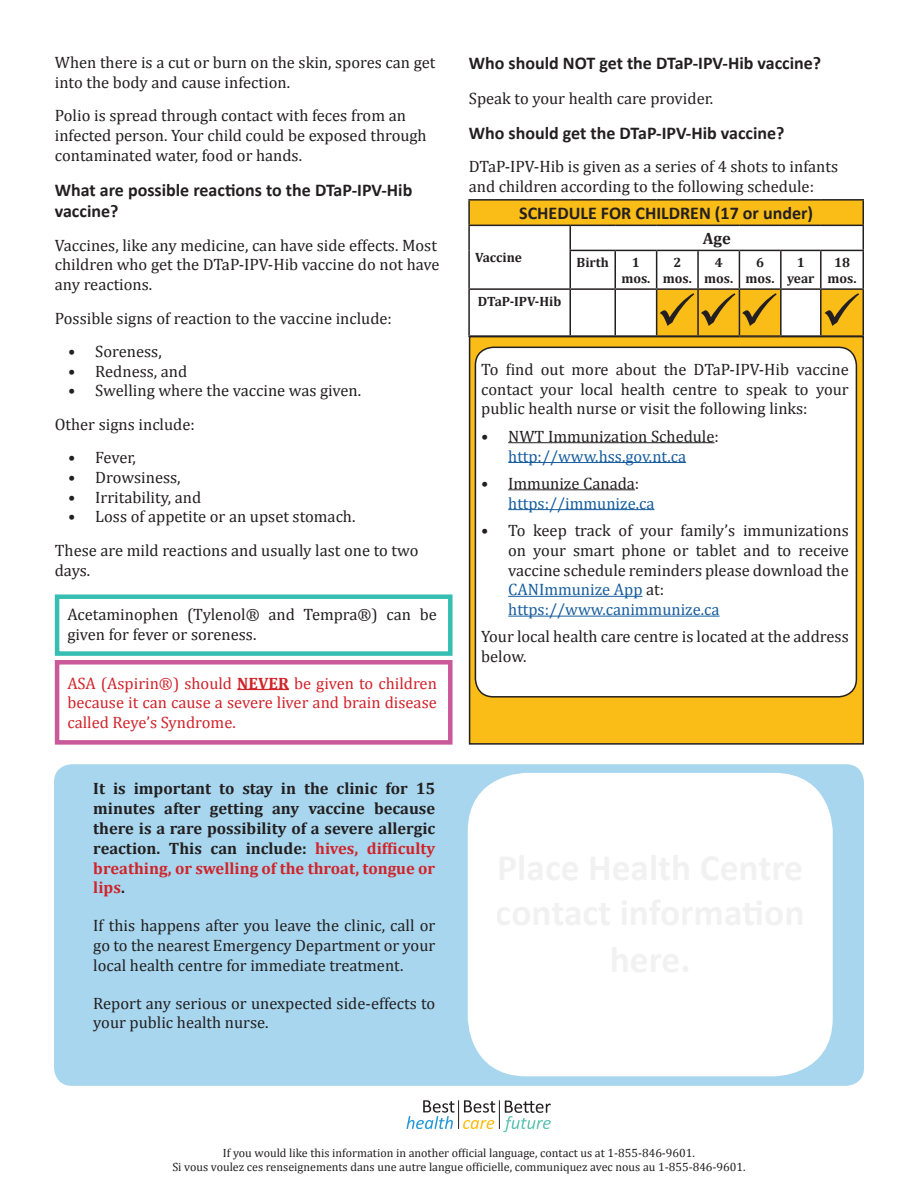
<style>
.page{position:relative;width:918px;height:1188px;background:#fff}
.page>*{position:absolute;margin:0;border:0;box-sizing:border-box;transform-origin:0 0}
.t1{font:51px "Wingdings";color:#231f20}
.t2{font:700 18px/21.6px "Calibri";color:#231f20}
.t3{font:16.5px/19.8px "Cambria";color:#231f20}
.t4{font:700 16.5px/19.8px "Cambria";color:#231f20;text-align:justify}
.t5{font:16.5px/19.8px "Cambria";color:#d1232a;text-align:justify}
.t6{font:16.5px "Cambria";color:#175d9e}
.t7{font:700 13.5px/16.2px "Cambria";color:#231f20;text-align:center}
.t8{font:12px/14.4px "Cambria";color:#231f20;text-align:center}
.s1{font-weight:700}
.s2{color:#d1232a}
.s3{color:#175d9e}
</style>
<div class="page">
<div style="left:55px;top:594px;width:398px;height:62px;border:4px solid #36beb3"></div>
<div style="left:55px;top:660px;width:398px;height:85px;border:4px solid #c95999"></div>
<hr style="left:237px;top:689px;width:52px;height:1px;background:#d1232a">
<div style="left:54px;top:764px;width:810px;height:322px;background:#a7d6ee;border-radius:18px"></div>
<div style="left:468px;top:773px;width:365px;height:303px;background:#fff;border-radius:58px"></div>
<div style="left:469px;top:336px;width:395px;height:409px;background:#fabd17;border:2px solid #231f20"></div>
<div style="left:475px;top:347px;width:381px;height:350px;background:#fff;border-radius:18px"></div>
<div style="left:475px;top:347px;width:382px;height:351px;border:2px solid #231f20;border-radius:18px"></div>
<hr style="left:508px;top:442px;width:207px;height:1px;background:#231f20">
<hr style="left:508px;top:462px;width:178px;height:1px;background:#175d9e">
<hr style="left:508px;top:489px;width:127px;height:1px;background:#231f20">
<hr style="left:508px;top:509px;width:147px;height:1px;background:#175d9e">
<hr style="left:508px;top:596px;width:135px;height:1px;background:#175d9e">
<hr style="left:508px;top:616px;width:212px;height:1px;background:#175d9e">
<div style="left:469px;top:200px;width:394px;height:25px;background:#fabd17"></div>
<svg style="left:657px;top:290px;width:205px;height:45px"></svg>
<div style="left:739px;top:289px;width:42px;height:47px;background:#fabd17"></div>
<hr style="left:468px;top:199px;width:102px;height:2px;background:#231f20">
<hr style="left:468px;top:201px;width:2px;height:24px;background:#231f20">
<hr style="left:570px;top:199px;width:45px;height:2px;background:#231f20">
<hr style="left:615px;top:199px;width:42px;height:2px;background:#231f20">
<hr style="left:657px;top:199px;width:41px;height:2px;background:#231f20">
<hr style="left:698px;top:199px;width:41px;height:2px;background:#231f20">
<hr style="left:739px;top:199px;width:42px;height:2px;background:#231f20">
<hr style="left:781px;top:199px;width:40px;height:2px;background:#231f20">
<hr style="left:821px;top:199px;width:43px;height:2px;background:#231f20">
<hr style="left:862px;top:201px;width:2px;height:24px;background:#231f20">
<hr style="left:468px;top:225px;width:102px;height:1px;background:#231f20">
<hr style="left:468px;top:226px;width:2px;height:24px;background:#231f20">
<hr style="left:570px;top:225px;width:45px;height:1px;background:#231f20">
<hr style="left:569px;top:226px;width:2px;height:24px;background:#231f20">
<hr style="left:615px;top:225px;width:42px;height:1px;background:#231f20">
<hr style="left:657px;top:225px;width:41px;height:1px;background:#231f20">
<hr style="left:698px;top:225px;width:41px;height:1px;background:#231f20">
<hr style="left:739px;top:225px;width:42px;height:1px;background:#231f20">
<hr style="left:781px;top:225px;width:40px;height:1px;background:#231f20">
<hr style="left:821px;top:225px;width:43px;height:1px;background:#231f20">
<hr style="left:862px;top:226px;width:2px;height:24px;background:#231f20">
<hr style="left:468px;top:250px;width:2px;height:38px;background:#231f20">
<hr style="left:569px;top:250px;width:46px;height:1px;background:#231f20">
<hr style="left:569px;top:251px;width:2px;height:37px;background:#231f20">
<hr style="left:615px;top:250px;width:42px;height:1px;background:#231f20">
<hr style="left:614px;top:251px;width:2px;height:37px;background:#231f20">
<hr style="left:657px;top:250px;width:41px;height:1px;background:#231f20">
<hr style="left:656px;top:251px;width:1px;height:37px;background:#231f20">
<hr style="left:698px;top:250px;width:41px;height:1px;background:#231f20">
<hr style="left:697px;top:251px;width:2px;height:37px;background:#231f20">
<hr style="left:739px;top:250px;width:42px;height:1px;background:#231f20">
<hr style="left:739px;top:251px;width:1px;height:37px;background:#231f20">
<hr style="left:781px;top:250px;width:40px;height:1px;background:#231f20">
<hr style="left:780px;top:251px;width:2px;height:37px;background:#231f20">
<hr style="left:821px;top:250px;width:43px;height:1px;background:#231f20">
<hr style="left:820px;top:251px;width:2px;height:37px;background:#231f20">
<hr style="left:862px;top:251px;width:2px;height:37px;background:#231f20">
<hr style="left:468px;top:288px;width:102px;height:2px;background:#231f20">
<hr style="left:468px;top:290px;width:2px;height:45px;background:#231f20">
<hr style="left:570px;top:288px;width:45px;height:2px;background:#231f20">
<hr style="left:569px;top:290px;width:2px;height:45px;background:#231f20">
<hr style="left:615px;top:288px;width:42px;height:2px;background:#231f20">
<hr style="left:614px;top:290px;width:2px;height:45px;background:#231f20">
<hr style="left:657px;top:288px;width:41px;height:2px;background:#231f20">
<hr style="left:656px;top:290px;width:1px;height:45px;background:#231f20">
<hr style="left:698px;top:288px;width:41px;height:2px;background:#231f20">
<hr style="left:697px;top:290px;width:2px;height:45px;background:#231f20">
<hr style="left:781px;top:288px;width:40px;height:2px;background:#231f20">
<hr style="left:821px;top:288px;width:43px;height:2px;background:#231f20">
<hr style="left:820px;top:290px;width:2px;height:45px;background:#231f20">
<hr style="left:862px;top:290px;width:2px;height:45px;background:#231f20">
<hr style="left:468px;top:335px;width:102px;height:2px;background:#231f20">
<hr style="left:570px;top:335px;width:45px;height:2px;background:#231f20">
<hr style="left:615px;top:335px;width:42px;height:2px;background:#231f20">
<hr style="left:657px;top:335px;width:41px;height:2px;background:#231f20">
<hr style="left:698px;top:335px;width:41px;height:2px;background:#231f20">
<hr style="left:781px;top:335px;width:40px;height:2px;background:#231f20">
<hr style="left:821px;top:335px;width:43px;height:2px;background:#231f20">
<hr style="left:739px;top:288px;width:42px;height:2px;background:#231f20">
<hr style="left:739px;top:290px;width:1px;height:45px;background:#231f20">
<hr style="left:780px;top:290px;width:2px;height:45px;background:#231f20">
<hr style="left:739px;top:335px;width:42px;height:2px;background:#231f20">
<svg style="left:406px;top:1100px;width:145px;height:32px"></svg>
<p class="t3" style="left:55px;top:52px;width:382px">When there is a cut or burn on the skin, spores can get into the body and cause infection.</p>
<p class="t3" style="left:55px;top:105px;width:373px">Polio is spread through contact with feces from an infected person. Your child could be exposed through contaminated water, food or hands.</p>
<p class="t2" style="left:55px;top:179px;width:359px">What are possible reactions to the DTaP-IPV-Hib vaccine?</p>
<p class="t3" style="left:55px;top:235px;width:386px">Vaccines, like any medicine, can have side effects. Most children who get the DTaP-IPV-Hib vaccine do not have any reactions.</p>
<p class="t3" style="left:55px;top:308px;width:339px">Possible signs of reaction to the vaccine include:</p>
<p class="t3" style="left:68px;top:341px;width:95px">• Soreness,</p>
<p class="t3" style="left:68px;top:361px;width:121px">• Redness, and</p>
<p class="t3" style="left:55px;top:374px;width:308px;line-height:33.3px;text-indent:14px">• Swelling where the vaccine was given.<br>Other signs include:</p>
<p class="t3" style="left:68px;top:447px;width:69px">• Fever,</p>
<p class="t3" style="left:68px;top:467px;width:114px">• Drowsiness,</p>
<p class="t3" style="left:68px;top:487px;width:134px">• Irritability, and</p>
<p class="t3" style="left:55px;top:500px;width:365px;line-height:33.3px;text-indent:14px">• Loss of appetite or an upset stomach.<br>These are mild reactions and usually last one to two</p>
<p class="t3" style="left:55px;top:560px;width:37px">days.</p>
<p class="t3" style="left:67px;top:605px;width:371px">Acetaminophen (Tylenol® and Tempra®) can be given for fever or soreness.</p>
<p class="t5" style="left:67px;top:673px;width:371px">ASA (Aspirin®) should <span class="s1">NEVER</span> be given to children because it can cause a severe liver and brain disease called Reye’s Syndrome.</p>
<p class="t4" style="left:93px;top:778px;width:344px">It is important to stay in the clinic for 15 minutes after getting any vaccine because there is a rare possibility of a severe allergic reaction. This can include: <span class="s2">hives, difficulty breathing, or swelling of the throat, tongue or lips</span>.</p>
<p class="t3" style="left:93px;top:916px;width:344px;text-align:justify">If this happens after you leave the clinic, call or go to the nearest Emergency Department or your local health centre for immediate treatment.</p>
<p class="t3" style="left:93px;top:993px;width:344px">Report any serious or unexpected side-effects to your public health nurse.</p>
<p class="t2" style="left:469px;top:52px;width:354px">Who should NOT get the DTaP-IPV-Hib vaccine?</p>
<p class="t3" style="left:469px;top:88px;width:246px">Speak to your health care provider.</p>
<p class="t2" style="left:469px;top:122px;width:317px">Who should get the DTaP-IPV-Hib vaccine?</p>
<p class="t3" style="left:469px;top:157px;width:371px">DTaP-IPV-Hib is given as a series of 4 shots to infants and children according to the following schedule:</p>
<p class="t2" style="left:519px;top:203px;width:295px">SCHEDULE FOR CHILDREN (17 or under)</p>
<p class="t7" style="left:475px;top:249px;width:49px">Vaccine</p>
<p class="t4" style="left:703px;top:228px;width:30px">Age</p>
<p class="t7" style="left:577px;top:254px;width:34px">Birth</p>
<p class="t7" style="left:621px;top:254px;width:31px">1 mos.</p>
<p class="t7" style="left:663px;top:254px;width:31px">2 mos.</p>
<p class="t7" style="left:704px;top:254px;width:31px">4 mos.</p>
<p class="t7" style="left:746px;top:254px;width:31px">6 mos.</p>
<p class="t7" style="left:787px;top:254px;width:29px">1 year</p>
<p class="t7" style="left:827px;top:254px;width:31px">18 mos.</p>
<p class="t7" style="left:478px;top:292px;width:85px">DTaP-IPV-Hib</p>
<h1 class="t1" style="left:656px;top:286px;width:206px">✓✓✓ ✓</h1>
<p class="t3" style="left:481px;top:359px;width:369px;text-align:justify">To find out more about the DTaP-IPV-Hib vaccine contact your local health centre to speak to your public health nurse or visit the following links:</p>
<p class="t3" style="left:481px;top:426px;width:239px">• NWT Immunization Schedule:</p>
<p class="t6" style="left:508px;top:446px;width:179px">http://www.hss.gov.nt.ca</p>
<p class="t3" style="left:481px;top:473px;width:160px">• Immunize Canada:</p>
<p class="t6" style="left:508px;top:493px;width:148px">https://immunize.ca</p>
<p class="t3" style="left:508px;top:520px;width:342px;text-indent:-27px">• To keep track of your family’s immunizations on your smart phone or tablet and to receive vaccine schedule reminders please download the <span class="s3">CANImmunize App</span> at: <span class="s3">https://www.canimmunize.ca</span></p>
<p class="t3" style="left:481px;top:627px;width:369px">Your local health care centre is located at the address below.</p>
<p class="t8" style="left:172px;top:1145px;width:575px">If you would like this information in another official language, contact us at 1-855-846-9601.<br>Si vous voulez ces renseignements dans une autre langue officielle, communiquez avec nous au 1-855-846-9601.</p>
</div>
